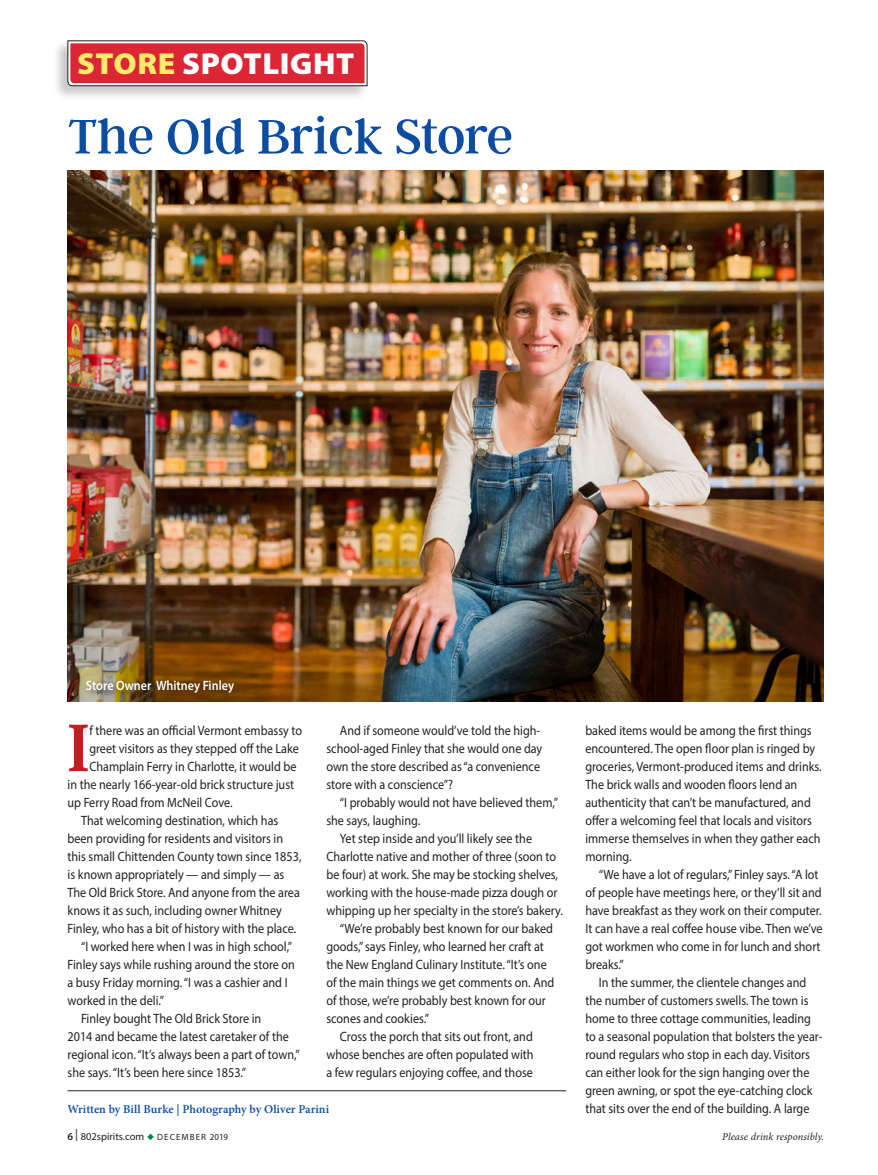
<style>
.page{position:relative;width:878px;height:1175px;background:#fff}
.page>*{position:absolute;margin:0;border:0;box-sizing:border-box;transform-origin:0 0}
.body{font:600 75px "Argent CF";color:#c41e23;scale:.86 1}
.argent_head{font:54px "Argent CF";color:#0d4da1}
.sidebar_bold{font:900 30.3px "Myriad Pro";letter-spacing:.02em;color:#fff;scale:1.05 1}
.body_2{font:13.5px/18px "Myriad Pro";color:#231f20;scale:.9 1}
.body-2{font:13.5px "Myriad Pro";color:#231f20;scale:.9 1}
.body-3{font:600 13.5px "Myriad Pro";color:#fff;scale:.9 1}
.Photo_caption__black{font:600 12px "Minion Pro";color:#0d4da1}
.t1{font:10.5px "Myriad Pro";color:#231f20}
.t2{font:italic 10.5px "Minion Pro";color:#231f20}
.s1{color:#ffeb6a}
.s2{font-weight:600}
.s3{font-size:12px}
.s4{color:#00843d}
.s5{font-size:9px}
</style>
<div class="page">
<hr style="left:68px;top:1090px;width:498px;height:1px;background:#231f20">
<div style="left:53px;top:39px;width:315px;height:62px;background:#231f20;opacity:.25"></div>
<svg style="left:67px;top:40px;width:301px;height:46px;background:#d73c49"></svg>
<img style="left:68px;top:171px;width:756px;height:530px">
<div style="left:81px;top:676px;width:162px;height:26px;background:#231f20;opacity:.75"></div>
<p class="sidebar_bold" style="left:77px;top:44px;width:265px"><span class="s1">STORE</span> SPOTLIGHT</p>
<p class="argent_head" style="left:68px;top:105px;width:446px">The Old Brick Store</p>
<p class="body-3" style="left:86px;top:677px;width:166px">Store Owner Whitney Finley</p>
<p class="body" style="left:68px;top:704px;width:27px">I</p>
<p class="body-2" style="left:89px;top:722px;width:238px">f there was an official Vermont embassy to</p>
<p class="body-2" style="left:89px;top:740px;width:234px">greet visitors as they stepped off the Lake</p>
<p class="body-2" style="left:89px;top:758px;width:232px">Champlain Ferry in Charlotte, it would be</p>
<p class="body-2" style="left:68px;top:776px;width:253px">in the nearly 166-year-old brick structure just</p>
<p class="body-2" style="left:68px;top:794px;width:185px">up Ferry Road from McNeil Cove.</p>
<p class="body_2" style="left:68px;top:811px;width:261px;text-indent:14px">That welcoming destination, which has been providing for residents and visitors in this small Chittenden County town since 1853, is known appropriately — and simply — as The Old Brick Store. And anyone from the area knows it as such, including owner Whitney Finley, who has a bit of history with the place.</p>
<p class="body_2" style="left:68px;top:937px;width:254px;text-indent:14px">“I worked here when I was in high school,” Finley says while rushing around the store on a busy Friday morning. “I was a cashier and I worked in the deli.”</p>
<p class="body_2" style="left:68px;top:1009px;width:259px;text-indent:14px">Finley bought The Old Brick Store in<br>2014 and became the latest caretaker of the regional icon. “It’s always been a part of town,” she says. “It’s been here since 1853.”</p>
<p class="body_2" style="left:326px;top:721px;width:241px;text-indent:14px">And if someone would’ve told the high&shy;school-aged Finley that she would one day own the store described as “a convenience store with a conscience”?</p>
<p class="body_2" style="left:326px;top:793px;width:259px;text-indent:14px">“I probably would not have believed them,” she says, laughing.</p>
<p class="body_2" style="left:326px;top:829px;width:264px;text-indent:14px">Yet step inside and you’ll likely see the Charlotte native and mother of three (soon to be four) at work. She may be stocking shelves, working with the house-made pizza dough or whipping up her specialty in the store’s bakery.</p>
<p class="body_2" style="left:326px;top:919px;width:255px;text-indent:14px">“We’re probably best known for our baked goods,” says Finley, who learned her craft at the New England Culinary Institute. “It’s one of the main things we get comments on. And of those, we’re probably best known for our scones and cookies.”</p>
<p class="body_2" style="left:326px;top:1027px;width:232px;text-align:justify;text-indent:14px">Cross the porch that sits out front, and whose benches are often populated with a few regulars enjoying coffee, and those</p>
<p class="Photo_caption__black" style="left:68px;top:1100px;width:263px">Written by Bill Burke | Photography by Oliver Parini</p>
<p class="body_2" style="left:585px;top:721px;width:264px">baked items would be among the first things encountered. The open floor plan is ringed by groceries, Vermont-produced items and drinks.<br>The brick walls and wooden floors lend an authenticity that can’t be manufactured, and offer a welcoming feel that locals and visitors immerse themselves in when they gather each morning.</p>
<p class="body_2" style="left:585px;top:865px;width:265px;text-indent:14px">“We have a lot of regulars,” Finley says. “A lot of people have meetings here, or they’ll sit and have breakfast as they work on their computer.<br>It can have a real coffee house vibe. Then we’ve got workmen who come in for lunch and short breaks.”</p>
<p class="body_2" style="left:585px;top:973px;width:265px;text-indent:14px">In the summer, the clientele changes and the number of customers swells. The town is home to three cottage communities, leading to a seasonal population that bolsters the year&shy;round regulars who stop in each day. Visitors can either look for the sign hanging over the green awning, or spot the eye-catching clock that sits over the end of the building. A large</p>
<p class="t1" style="left:68px;top:1129px;width:162px"><span class="s2">6</span> <span class="s3">|</span> 802spirits.com <span class="s4">◆</span> <span class="s5">D E C E M B E R 2019</span></p>
<p class="t2" style="left:722px;top:1129px;width:103px">Please drink responsibly.</p>
</div>
